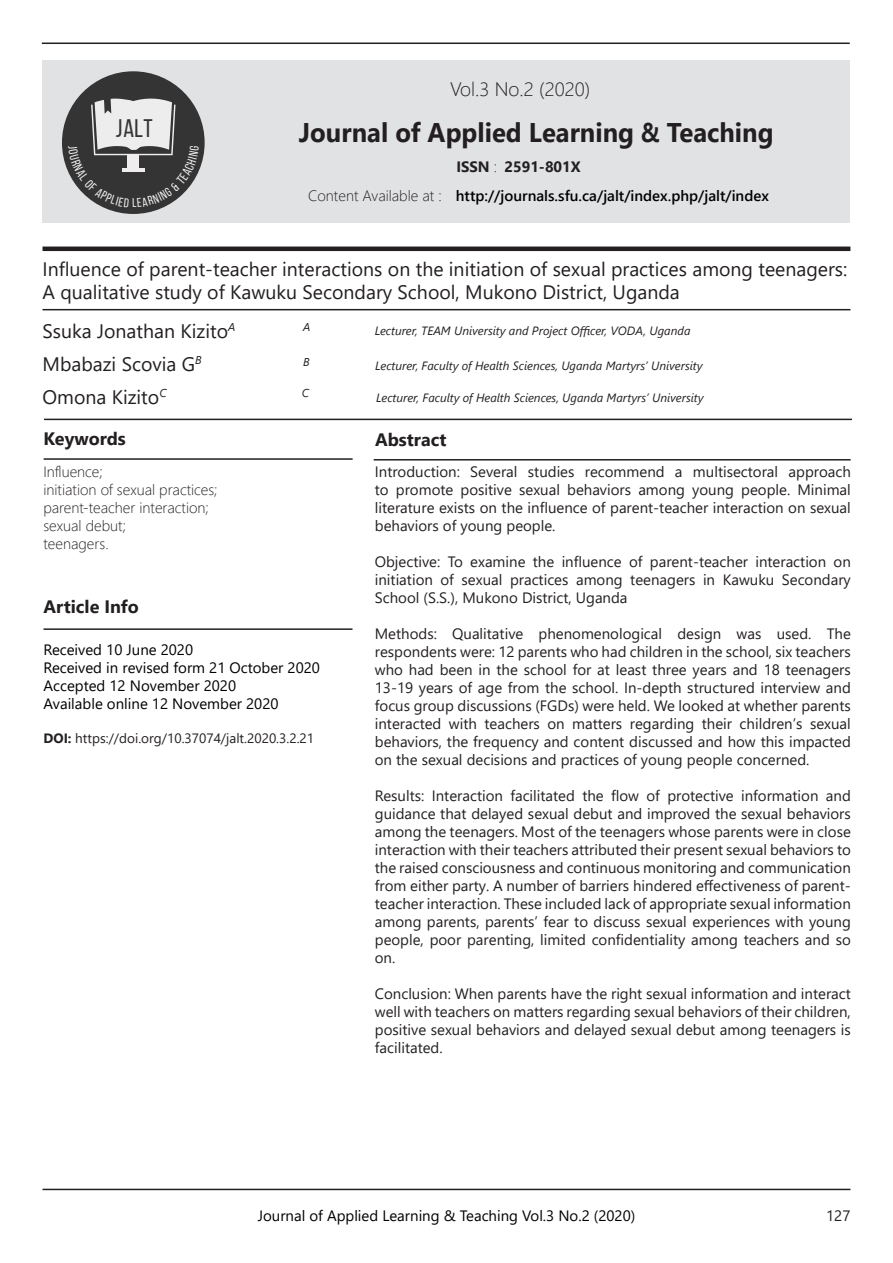
<style>
.page{position:relative;width:893px;height:1263px;background:#fff}
.page>*{position:absolute;margin:0;border:0;box-sizing:border-box;transform-origin:0 0}
.t1{font:700 27px "Segoe UI";color:#231f20;scale:.95 1}
.t2{font:25.5px "Bebas Neue";color:#343434}
.t3{font:19.5px/23.4px "Segoe UI";color:#231f20}
.t4{font:300 19.5px "Segoe UI";color:#231f20}
.t5{font:700 18px "Segoe UI";color:#231f20}
.t6{font:15px/18px "Segoe UI";color:#231f20;text-align:justify}
.t7{font:15px "Segoe UI";color:#000}
.t8{font:300 15px "Segoe UI";color:#231f20}
.t9{font:600 15px "Segoe UI";color:#000}
.t10{font:700 15px "Segoe UI";color:#231f20}
.t11{font:13.5px "Segoe UI";color:#231f20}
.t12{font:italic 12px "Segoe UI";color:#231f20}
.t13{font:italic 11.4px "Segoe UI";color:#231f20}
.s1{font-weight:300}
.s2{font-weight:700}
</style>
<div class="page">
<hr style="left:43px;top:1189px;width:807px;height:1px;background:#231f20">
<hr style="left:43px;top:309px;width:807px;height:1px;background:#231f20">
<hr style="left:43px;top:247px;width:807px;height:4px;background:#231f20">
<hr style="left:44px;top:419px;width:808px;height:1px;background:#231f20">
<hr style="left:44px;top:458px;width:309px;height:2px;background:#231f20">
<hr style="left:374px;top:459px;width:477px;height:1px;background:#231f20">
<hr style="left:44px;top:628px;width:308px;height:2px;background:#231f20">
<hr style="left:42px;top:43px;width:808px;height:1px;background:#231f20">
<div style="left:43px;top:61px;width:807px;height:162px;background:#e1e2e4"></div>
<div style="left:62px;top:71px;width:143px;height:143px;background:#343434;border-radius:50%"></div>
<svg style="left:68px;top:97px;width:131px;height:110px"></svg>
<p class="t2" style="left:116px;top:115px;width:38px">JALT</p>
<p class="t4" style="left:450px;top:71px;width:142px">Vol.3 No.2 (2020)</p>
<p class="t1" style="left:299px;top:107px;width:501px">Journal of Applied Learning &amp; Teaching</p>
<p class="t8" style="left:308px;top:182px;width:135px">Content Available at :</p>
<p class="t10" style="left:456px;top:153px;width:42px">ISSN <span class="s1">:</span></p>
<p class="t10" style="left:504px;top:153px;width:78px">2591-801X</p>
<p class="t9" style="left:456px;top:182px;width:315px">http://journals.sfu.ca/jalt/index.php/jalt/index</p>
<p class="t3" style="left:43px;top:255px;width:806px">Influence of parent-teacher interactions on the initiation of sexual practices among teenagers:<br>A qualitative study of Kawuku Secondary School, Mukono District, Uganda</p>
<p class="t3" style="left:43px;top:317px;width:194px">Ssuka Jonathan Kizito<sup>A</sup></p>
<p class="t13" style="left:303px;top:316px;width:9px">A</p>
<p class="t12" style="left:375px;top:319px;width:317px">Lecturer, TEAM University and Project Officer, VODA, Uganda</p>
<p class="t3" style="left:43px;top:351px;width:161px">Mbabazi Scovia G<sup>B</sup></p>
<p class="t13" style="left:303px;top:351px;width:8px">B</p>
<p class="t12" style="left:375px;top:354px;width:329px">Lecturer, Faculty of Health Sciences, Uganda Martyrs’ University</p>
<p class="t3" style="left:43px;top:383px;width:126px">Omona Kizito<sup>C</sup></p>
<p class="t13" style="left:302px;top:382px;width:9px">C</p>
<p class="t12" style="left:376px;top:386px;width:329px">Lecturer, Faculty of Health Sciences, Uganda Martyrs’ University</p>
<p class="t5" style="left:43px;top:422px;width:84px">Keywords</p>
<p class="t5" style="left:375px;top:423px;width:73px">Abstract</p>
<p class="t8" style="left:43px;top:457px;width:61px">Influence;</p>
<p class="t8" style="left:43px;top:475px;width:176px">initiation of sexual practices;</p>
<p class="t8" style="left:43px;top:493px;width:167px">parent-teacher interaction;</p>
<p class="t8" style="left:43px;top:511px;width:84px">sexual debut;</p>
<p class="t8" style="left:43px;top:529px;width:67px">teenagers.</p>
<p class="t6" style="left:375px;top:461px;width:477px">Introduction: Several studies recommend a multisectoral approach to promote positive sexual behaviors among young people. Minimal literature exists on the influence of parent-teacher interaction on sexual behaviors of young people.</p>
<p class="t6" style="left:375px;top:551px;width:477px">Objective: To examine the influence of parent-teacher interaction on initiation of sexual practices among teenagers in Kawuku Secondary School (S.S.), Mukono District, Uganda</p>
<p class="t6" style="left:375px;top:623px;width:477px">Methods: Qualitative phenomenological design was used. The respondents were: 12 parents who had children in the school, six teachers who had been in the school for at least three years and 18 teenagers 13-19 years of age from the school. In-depth structured interview and focus group discussions (FGDs) were held. We looked at whether parents interacted with teachers on matters regarding their children’s sexual behaviors, the frequency and content discussed and how this impacted on the sexual decisions and practices of young people concerned.</p>
<p class="t6" style="left:375px;top:785px;width:477px">Results: Interaction facilitated the flow of protective information and guidance that delayed sexual debut and improved the sexual behaviors among the teenagers. Most of the teenagers whose parents were in close interaction with their teachers attributed their present sexual behaviors to the raised consciousness and continuous monitoring and communication from either party. A number of barriers hindered effectiveness of parent&shy;teacher interaction. These included lack of appropriate sexual information among parents, parents’ fear to discuss sexual experiences with young people, poor parenting, limited confidentiality among teachers and so on.</p>
<p class="t6" style="left:375px;top:983px;width:477px">Conclusion: When parents have the right sexual information and interact well with teachers on matters regarding sexual behaviors of their children, positive sexual behaviors and delayed sexual debut among teenagers is facilitated.</p>
<p class="t5" style="left:43px;top:590px;width:97px">Article Info</p>
<p class="t7" style="left:43px;top:635px;width:151px">Received 10 June 2020</p>
<p class="t7" style="left:43px;top:653px;width:278px">Received in revised form 21 October 2020</p>
<p class="t7" style="left:43px;top:671px;width:194px">Accepted 12 November 2020</p>
<p class="t7" style="left:43px;top:689px;width:237px">Available online 12 November 2020</p>
<p class="t11" style="left:43px;top:725px;width:272px"><span class="s2">DOI:</span> https://doi.org/10.37074/jalt.2020.3.2.21</p>
<p class="t7" style="left:258px;top:1202px;width:379px">Journal of Applied Learning &amp; Teaching Vol.3 No.2 (2020)</p>
<p class="t6" style="left:826px;top:1205px;width:26px">127</p>
</div>
